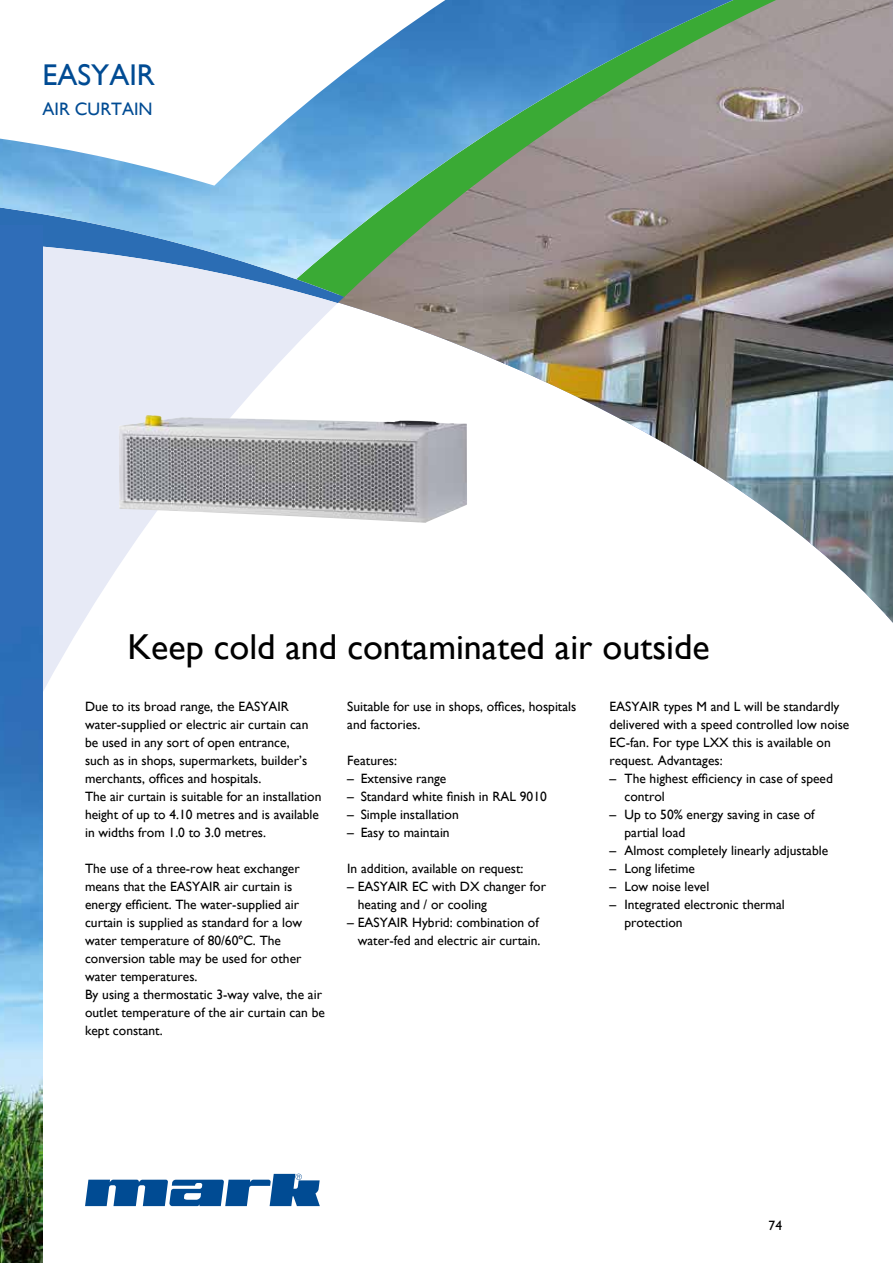
<style>
.page{position:relative;width:893px;height:1263px;background:#fff}
.page>*{position:absolute;margin:0;border:0;box-sizing:border-box;transform-origin:0 0}
.t1{font:36px "Gill Sans";color:#000}
.t2{font:30px "Gill Sans";color:#004b93}
.t3{font:18px "Gill Sans";color:#004b93}
.t4{font:13.5px/18px "Gill Sans";color:#000}
</style>
<div class="page">
<svg style="left:85px;top:1174px;width:235px;height:32px"></svg>
<img style="left:340px;top:0;width:553px;height:623px">
<svg style="left:344px;top:0;width:496px;height:297px;background:#877e78"></svg>
<svg style="left:43px;top:279px;width:295px;height:412px;fill:#e7eaf6"></svg>
<img style="left:0;top:0;width:733px;height:279px">
<img style="left:0;top:225px;width:43px;height:1038px">
<img style="left:119px;top:415px;width:348px;height:108px">
<h2 class="t2" style="left:43px;top:57px;width:114px">EASYAIR</h2>
<h3 class="t3" style="left:43px;top:98px;width:112px">AIR CURTAIN</h3>
<h1 class="t1" style="left:128px;top:626px;width:584px">Keep cold and contaminated air outside</h1>
<p class="t4" style="left:85px;top:698px;width:238px">Due to its broad range, the EASYAIR water-supplied or electric air curtain can be used in any sort of open entrance,<br>such as in shops, supermarkets, builder’s merchants, offices and hospitals.<br>The air curtain is suitable for an installation height of up to 4.10 metres and is available in widths from 1.0 to 3.0 metres.</p>
<p class="t4" style="left:85px;top:860px;width:241px">The use of a three-row heat exchanger means that the EASYAIR air curtain is energy efficient. The water-supplied air curtain is supplied as standard for a low water temperature of 80/60ºC. The conversion table may be used for other water temperatures.<br>By using a thermostatic 3-way valve, the air outlet temperature of the air curtain can be kept constant.</p>
<p class="t4" style="left:609px;top:698px;width:241px">EASYAIR types M and L will be standardly delivered with a speed controlled low noise EC-fan. For type LXX this is available on request. Advantages:</p>
<p class="t4" style="left:624px;top:769px;width:210px;text-indent:-15px">– The highest efficiency in case of speed control</p>
<p class="t4" style="left:624px;top:805px;width:192px;text-indent:-15px">– Up to 50% energy saving in case of partial load</p>
<p class="t4" style="left:609px;top:841px;width:220px">– Almost completely linearly adjustable</p>
<p class="t4" style="left:609px;top:859px;width:87px">– Long lifetime</p>
<p class="t4" style="left:609px;top:877px;width:101px">– Low noise level</p>
<p class="t4" style="left:624px;top:895px;width:162px;text-indent:-15px">– Integrated electronic thermal protection</p>
<p class="t4" style="left:347px;top:698px;width:231px">Suitable for use in shops, offices, hospitals and factories.</p>
<p class="t4" style="left:347px;top:752px;width:51px">Features:</p>
<p class="t4" style="left:347px;top:770px;width:101px">– Extensive range</p>
<p class="t4" style="left:347px;top:788px;width:201px">– Standard white finish in RAL 9010</p>
<p class="t4" style="left:347px;top:806px;width:113px">– Simple installation</p>
<p class="t4" style="left:347px;top:824px;width:104px">– Easy to maintain</p>
<p class="t4" style="left:347px;top:860px;width:178px">In addition, available on request:</p>
<p class="t4" style="left:358px;top:878px;width:190px;text-indent:-11px">– EASYAIR EC with DX changer for heating and / or cooling</p>
<p class="t4" style="left:347px;top:914px;width:195px;text-align:right">– EASYAIR Hybrid: combination of water-fed and electric air curtain.</p>
<p class="t4" style="left:769px;top:1216px;width:15px">74</p>
</div>
